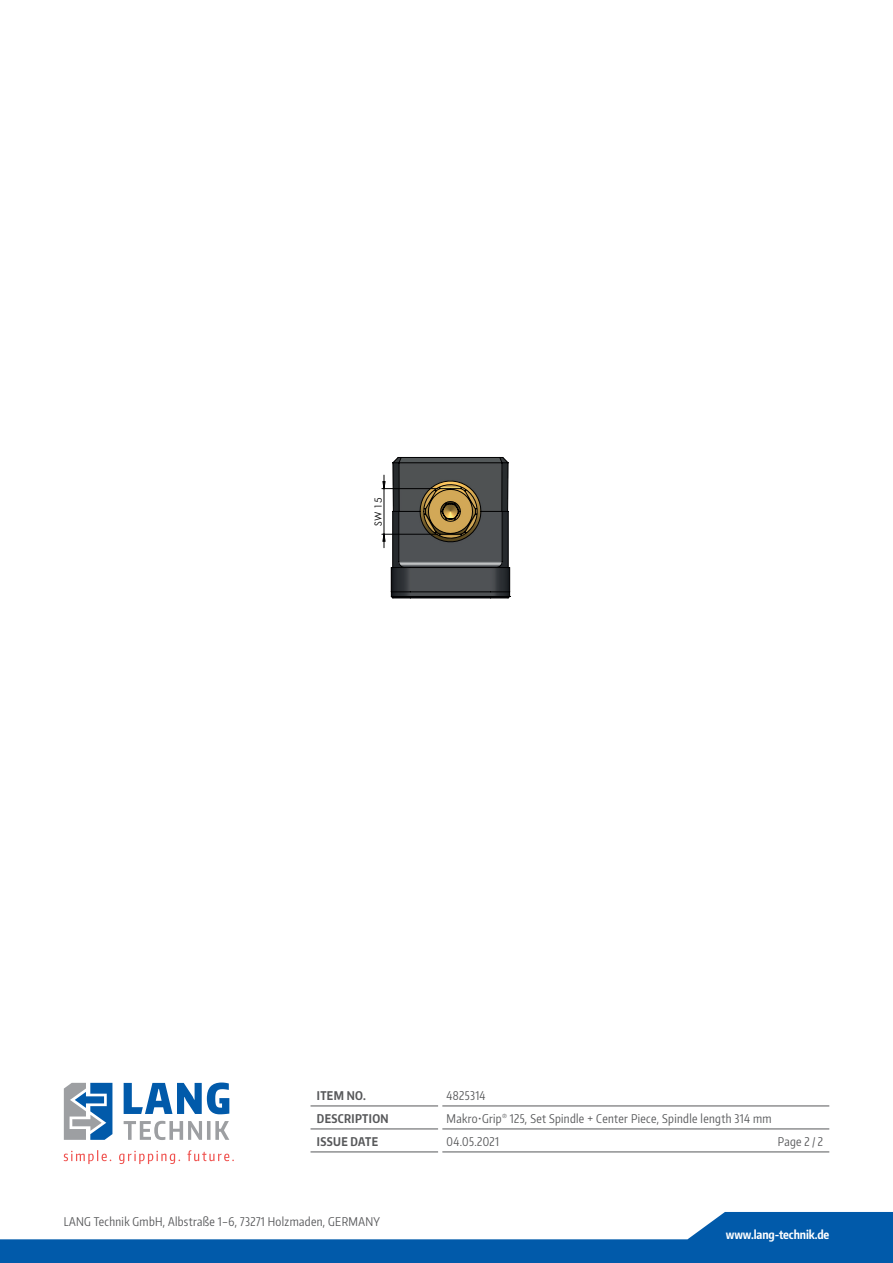
<style>
.page{position:relative;width:893px;height:1263px;background:#fff}
.page>*{position:absolute;margin:0;border:0;box-sizing:border-box;transform-origin:0 0}
.t1{font:12px "Encode Sans Compressed";letter-spacing:.03em;color:#57585a}
.t2{font:700 12px "Encode Sans Compressed";letter-spacing:.03em;color:#57585a}
.t3{font:700 12px "Encode Sans Compressed";letter-spacing:-.01em;color:#fff}
.t4{font:9.9px "Century Gothic";color:#000001}
</style>
<div class="page">
<svg style="left:0;top:1212px;width:893px;height:51px;fill:#015aaa"></svg>
<svg style="left:124px;top:1082px;width:105px;height:32px"></svg>
<svg style="left:124px;top:1121px;width:105px;height:19px"></svg>
<svg style="left:64px;top:1083px;width:48px;height:57px"></svg>
<svg style="left:64px;top:1150px;width:170px;height:14px"></svg>
<hr style="left:311px;top:1106px;width:127px;height:1px;background:#57585a">
<hr style="left:442px;top:1106px;width:387px;height:1px;background:#57585a">
<hr style="left:311px;top:1129px;width:127px;height:1px;background:#57585a">
<hr style="left:442px;top:1129px;width:387px;height:1px;background:#57585a">
<hr style="left:311px;top:1152px;width:127px;height:1px;background:#57585a">
<hr style="left:442px;top:1152px;width:387px;height:1px;background:#57585a">
<hr style="left:382px;top:488px;width:56px;height:1px;background:#000001">
<hr style="left:382px;top:534px;width:56px;height:1px;background:#000001">
<svg style="left:382px;top:475px;width:3px;height:73px"></svg>
<svg style="left:391px;top:457px;width:119px;height:142px;background:#54524a"></svg>
<p class="t4" style="left:371px;top:526px;width:30px;rotate:-90deg">SW 15</p>
<p class="t2" style="left:317px;top:1087px;width:51px">ITEM NO.</p>
<p class="t1" style="left:447px;top:1087px;width:40px">4825314</p>
<p class="t2" style="left:317px;top:1110px;width:73px">DESCRIPTION</p>
<p class="t1" style="left:447px;top:1110px;width:326px">Makro•Grip<sup>®</sup> 125, Set Spindle + Center Piece, Spindle length 314 mm</p>
<p class="t2" style="left:317px;top:1133px;width:63px">ISSUE DATE</p>
<p class="t1" style="left:447px;top:1133px;width:54px">04.05.2021</p>
<p class="t1" style="left:778px;top:1133px;width:47px">Page 2 / 2</p>
<p class="t1" style="left:64px;top:1213px;width:318px">LANG Technik GmbH, Albstraße 1–6, 73271 Holzmaden, GERMANY</p>
<p class="t3" style="left:726px;top:1227px;width:105px">www.lang-technik.de</p>
</div>
